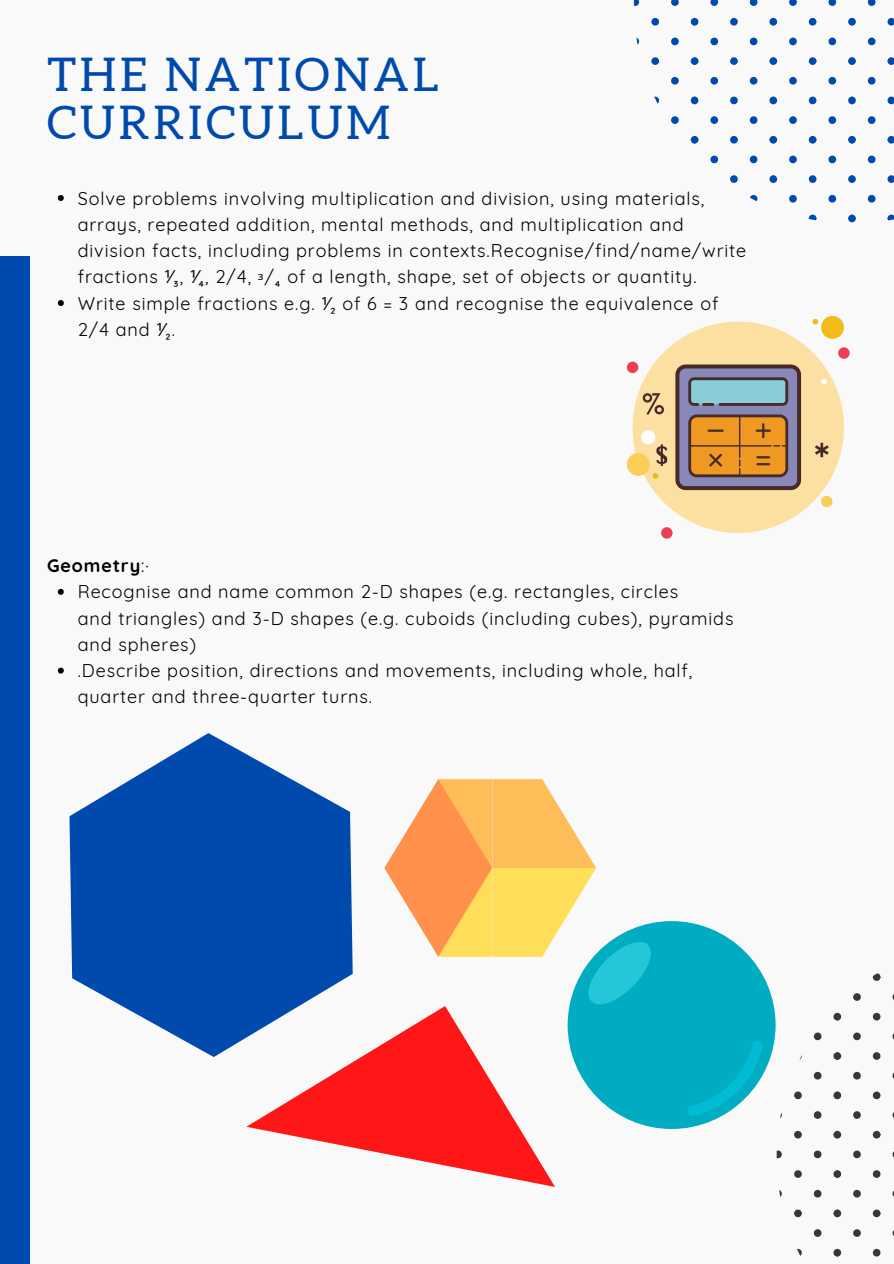
<style>
.page{position:relative;width:894px;height:1264px;background:#fff}
.page>*{position:absolute;margin:0;border:0;box-sizing:border-box;transform-origin:0 0}
.t1{font:46.35px/48.4px "Aleo";letter-spacing:.08em;color:#004aad}
.t2{font:18px/26.2px "Quicksand";letter-spacing:.05em;color:#000}
.t3{font:700 18px "Quicksand";letter-spacing:.05em;color:#000}
.s1{font-family:"Noto Sans"}
.s2{font-weight:400}
</style>
<div class="page">
<div style="left:0;top:0;width:893px;height:1263px;background:#f9f9f9"></div>
<div style="left:0;top:256px;width:30px;height:1007px;background:#004aad"></div>
<svg style="left:887px;top:18px;width:6px;height:8px"></svg>
<svg style="left:867px;top:38px;width:8px;height:7px"></svg>
<svg style="left:867px;top:0;width:8px;height:6px"></svg>
<svg style="left:887px;top:97px;width:6px;height:7px"></svg>
<svg style="left:867px;top:116px;width:8px;height:8px"></svg>
<svg style="left:867px;top:77px;width:8px;height:8px"></svg>
<svg style="left:887px;top:57px;width:6px;height:8px"></svg>
<svg style="left:887px;top:175px;width:6px;height:8px"></svg>
<svg style="left:867px;top:195px;width:8px;height:8px"></svg>
<svg style="left:867px;top:156px;width:8px;height:7px"></svg>
<svg style="left:887px;top:136px;width:6px;height:8px"></svg>
<svg style="left:887px;top:215px;width:6px;height:6px"></svg>
<svg style="left:848px;top:18px;width:7px;height:8px"></svg>
<svg style="left:808px;top:18px;width:8px;height:8px"></svg>
<svg style="left:789px;top:38px;width:7px;height:7px"></svg>
<svg style="left:828px;top:38px;width:7px;height:7px"></svg>
<svg style="left:789px;top:0;width:7px;height:6px"></svg>
<svg style="left:828px;top:0;width:7px;height:6px"></svg>
<svg style="left:848px;top:97px;width:7px;height:7px"></svg>
<svg style="left:808px;top:97px;width:8px;height:7px"></svg>
<svg style="left:789px;top:116px;width:7px;height:8px"></svg>
<svg style="left:828px;top:116px;width:7px;height:8px"></svg>
<svg style="left:789px;top:77px;width:7px;height:8px"></svg>
<svg style="left:828px;top:77px;width:7px;height:8px"></svg>
<svg style="left:848px;top:57px;width:7px;height:8px"></svg>
<svg style="left:808px;top:57px;width:8px;height:8px"></svg>
<svg style="left:848px;top:175px;width:7px;height:8px"></svg>
<svg style="left:808px;top:175px;width:8px;height:8px"></svg>
<svg style="left:789px;top:195px;width:7px;height:8px"></svg>
<svg style="left:828px;top:195px;width:7px;height:8px"></svg>
<svg style="left:789px;top:156px;width:7px;height:7px"></svg>
<svg style="left:828px;top:156px;width:7px;height:7px"></svg>
<svg style="left:848px;top:136px;width:7px;height:8px"></svg>
<svg style="left:808px;top:136px;width:8px;height:8px"></svg>
<svg style="left:848px;top:215px;width:7px;height:7px"></svg>
<svg style="left:808px;top:215px;width:8px;height:6px"></svg>
<svg style="left:769px;top:18px;width:7px;height:8px"></svg>
<svg style="left:730px;top:18px;width:7px;height:8px"></svg>
<svg style="left:710px;top:38px;width:8px;height:7px"></svg>
<svg style="left:749px;top:38px;width:8px;height:7px"></svg>
<svg style="left:710px;top:0;width:8px;height:6px"></svg>
<svg style="left:749px;top:0;width:8px;height:6px"></svg>
<svg style="left:769px;top:97px;width:7px;height:7px"></svg>
<svg style="left:730px;top:97px;width:7px;height:7px"></svg>
<svg style="left:710px;top:116px;width:8px;height:8px"></svg>
<svg style="left:749px;top:116px;width:8px;height:8px"></svg>
<svg style="left:710px;top:77px;width:8px;height:8px"></svg>
<svg style="left:749px;top:77px;width:8px;height:8px"></svg>
<svg style="left:769px;top:57px;width:7px;height:8px"></svg>
<svg style="left:730px;top:57px;width:7px;height:8px"></svg>
<svg style="left:769px;top:175px;width:7px;height:8px"></svg>
<svg style="left:730px;top:175px;width:7px;height:8px"></svg>
<svg style="left:750px;top:195px;width:7px;height:6px"></svg>
<svg style="left:710px;top:156px;width:8px;height:7px"></svg>
<svg style="left:749px;top:156px;width:8px;height:7px"></svg>
<svg style="left:769px;top:136px;width:7px;height:8px"></svg>
<svg style="left:730px;top:136px;width:7px;height:8px"></svg>
<svg style="left:690px;top:18px;width:8px;height:8px"></svg>
<svg style="left:651px;top:18px;width:8px;height:8px"></svg>
<svg style="left:636px;top:38px;width:3px;height:7px"></svg>
<svg style="left:671px;top:38px;width:7px;height:7px"></svg>
<svg style="left:633px;top:0;width:6px;height:6px"></svg>
<svg style="left:671px;top:0;width:7px;height:6px"></svg>
<svg style="left:690px;top:97px;width:8px;height:7px"></svg>
<svg style="left:654px;top:97px;width:5px;height:7px"></svg>
<svg style="left:671px;top:116px;width:7px;height:8px"></svg>
<svg style="left:671px;top:77px;width:7px;height:8px"></svg>
<svg style="left:690px;top:57px;width:8px;height:8px"></svg>
<svg style="left:651px;top:57px;width:8px;height:8px"></svg>
<svg style="left:690px;top:136px;width:8px;height:8px"></svg>
<svg style="left:872px;top:1012px;width:8px;height:8px"></svg>
<svg style="left:853px;top:1032px;width:7px;height:8px"></svg>
<svg style="left:853px;top:993px;width:7px;height:7px"></svg>
<svg style="left:872px;top:973px;width:8px;height:7px"></svg>
<svg style="left:872px;top:1091px;width:8px;height:8px"></svg>
<svg style="left:853px;top:1111px;width:7px;height:7px"></svg>
<svg style="left:853px;top:1071px;width:7px;height:8px"></svg>
<svg style="left:872px;top:1052px;width:8px;height:7px"></svg>
<svg style="left:872px;top:1170px;width:8px;height:7px"></svg>
<svg style="left:853px;top:1189px;width:7px;height:8px"></svg>
<svg style="left:853px;top:1150px;width:7px;height:8px"></svg>
<svg style="left:872px;top:1130px;width:8px;height:8px"></svg>
<svg style="left:872px;top:1248px;width:8px;height:8px"></svg>
<svg style="left:853px;top:1229px;width:7px;height:7px"></svg>
<svg style="left:872px;top:1209px;width:8px;height:8px"></svg>
<svg style="left:833px;top:1012px;width:7px;height:8px"></svg>
<svg style="left:813px;top:1032px;width:8px;height:8px"></svg>
<svg style="left:833px;top:1091px;width:7px;height:8px"></svg>
<svg style="left:794px;top:1091px;width:7px;height:8px"></svg>
<svg style="left:813px;top:1111px;width:8px;height:7px"></svg>
<svg style="left:813px;top:1071px;width:8px;height:8px"></svg>
<svg style="left:833px;top:1052px;width:7px;height:7px"></svg>
<svg style="left:833px;top:1170px;width:7px;height:7px"></svg>
<svg style="left:794px;top:1170px;width:7px;height:7px"></svg>
<svg style="left:779px;top:1190px;width:2px;height:7px"></svg>
<svg style="left:813px;top:1189px;width:8px;height:8px"></svg>
<svg style="left:776px;top:1150px;width:5px;height:8px"></svg>
<svg style="left:813px;top:1150px;width:8px;height:8px"></svg>
<svg style="left:833px;top:1130px;width:7px;height:8px"></svg>
<svg style="left:794px;top:1130px;width:7px;height:8px"></svg>
<svg style="left:833px;top:1248px;width:7px;height:8px"></svg>
<svg style="left:797px;top:1248px;width:4px;height:8px"></svg>
<svg style="left:813px;top:1229px;width:8px;height:7px"></svg>
<svg style="left:833px;top:1209px;width:7px;height:8px"></svg>
<svg style="left:794px;top:1209px;width:7px;height:8px"></svg>
<svg style="left:58px;top:195px;width:6px;height:6px"></svg>
<svg style="left:58px;top:300px;width:6px;height:6px"></svg>
<svg style="left:58px;top:589px;width:6px;height:6px"></svg>
<svg style="left:58px;top:667px;width:6px;height:6px"></svg>
<svg style="left:69px;top:733px;width:284px;height:324px;fill:#004aad"></svg>
<svg style="left:246px;top:1006px;width:309px;height:181px"></svg>
<div style="left:567px;top:921px;width:208px;height:207px;background:#00acc1;border-radius:50%"></div>
<svg style="left:687px;top:1041px;width:76px;height:75px"></svg>
<svg style="left:384px;top:779px;width:271px;height:229px"></svg>
<svg style="left:812px;top:316px;width:31px;height:6px"></svg>
<svg style="left:843px;top:347px;width:6px;height:12px"></svg>
<svg style="left:626px;top:322px;width:217px;height:216px"></svg>
<h1 class="t1" style="left:47px;top:50px;width:393px">THE NATIONAL<br>CURRICULUM</h1>
<p class="t2" style="left:78px;top:185px;width:670px">Solve problems involving multiplication and division, using materials, arrays, repeated addition, mental methods, and multiplication and division facts, including problems in contexts.Recognise/find/name/write fractions <span class="s1">⅟</span>₃, <span class="s1">⅟</span>₄, 2/4, <span class="s1">ᶟ</span>∕₄ of a length, shape, set of objects or quantity.<br>Write simple fractions e.g. <span class="s1">⅟</span>₂ of 6 = 3 and recognise the equivalence of 2/4 and <span class="s1">⅟</span>₂.</p>
<p class="t3" style="left:47px;top:554px;width:103px">Geometry<span class="s2">:·</span></p>
<p class="t2" style="left:78px;top:578px;width:657px">Recognise and name common 2-D shapes (e.g. rectangles, circles<br>and triangles) and 3-D shapes (e.g. cuboids (including cubes), pyramids and spheres)<br>.Describe position, directions and movements, including whole, half, quarter and three-quarter turns.</p>
</div>
